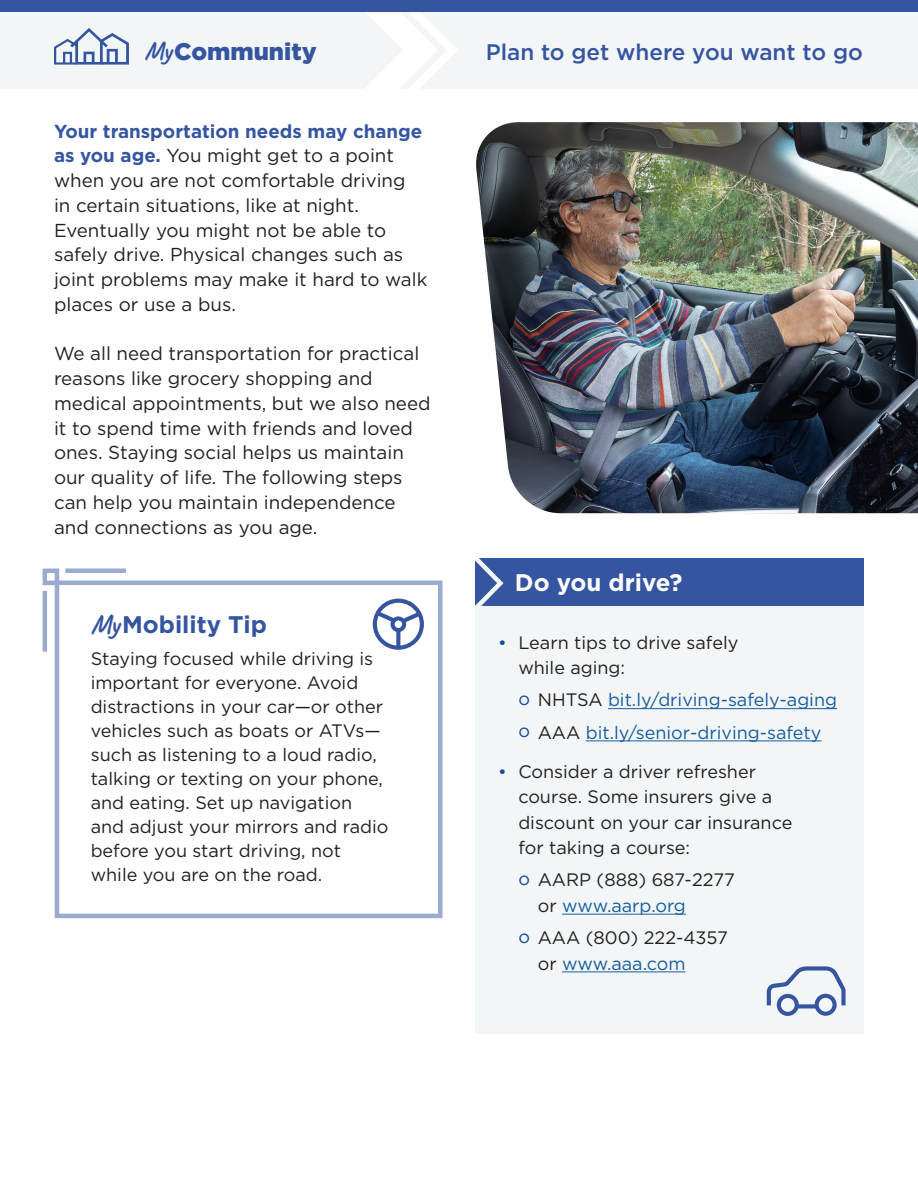
<style>
.page{position:relative;width:918px;height:1188px;background:#fff}
.page>*{position:absolute;margin:0;border:0;box-sizing:border-box;transform-origin:0 0}
.My_Mobility_Tip_New{font:700 24px "Gotham HTF";color:#3555a1}
.t1{font:900 24px "Gotham HTF";color:#3555a1}
.My_Mobility_tip_teal{font:700 24px "Gotham HTF";color:#fff}
.t2{font:500 22.5px "Gotham";color:#3555a1}
.Intro_Purple{font:18.75px/24.8px "Gotham HTF";color:#231f20}
.Intro_New_Blue{font:18.75px/24.8px "Gotham HTF";color:#231f20}
.Main_copy{font:18px/24px "Gotham";color:#231f20}
.t3{font:18px "Gotham";color:#175d9e}
.s1{font-family:"Caveat";font-weight:700;font-size:25.5px}
.s2{font-weight:700;color:#3555a1}
.s3{font-family:"Caveat";font-size:27px}
.s4{color:#15489d}
.s5{color:#231f20}
.s6{color:#175d9e}
</style>
<div class="page">
<div style="left:0;top:0;width:918px;height:89px;background:#f3f6f7"></div>
<svg style="left:362px;top:11px;width:96px;height:78px"></svg>
<svg style="left:54px;top:28px;width:75px;height:37px"></svg>
<div style="left:476px;top:606px;width:388px;height:427px;background:#f3f6f7"></div>
<hr style="left:608px;top:708px;width:229px;height:1px;background:#175d9e">
<hr style="left:586px;top:741px;width:236px;height:1px;background:#175d9e">
<hr style="left:562px;top:914px;width:124px;height:1px;background:#175d9e">
<hr style="left:562px;top:972px;width:124px;height:1px;background:#175d9e">
<svg style="left:767px;top:966px;width:79px;height:50px"></svg>
<div style="left:55px;top:581px;width:387px;height:337px;border:4px solid #9aaad0"></div>
<div style="left:43px;top:568px;width:16px;height:17px;border:4px solid #9aaad0"></div>
<div style="left:65px;top:568px;width:61px;height:5px;background:#9aaad0"></div>
<hr style="left:43px;top:591px;width:4px;height:61px;background:#9aaad0">
<svg style="left:373px;top:599px;width:51px;height:51px"></svg>
<img style="left:476px;top:122px;width:442px;height:391px">
<div style="left:0;top:0;width:918px;height:11px;background:#3555a1"></div>
<div style="left:476px;top:559px;width:388px;height:47px;background:#3555a1"></div>
<p class="t1" style="left:145px;top:38px;width:174px"><span class="s1">My</span>Community</p>
<p class="Intro_New_Blue" style="left:54px;top:118px;width:375px"><span class="s2">Your transportation needs may change as you age.</span> You might get to a point when you are not comfortable driving<br>in certain situations, like at night.<br>Eventually you might not be able to safely drive. Physical changes such as joint problems may make it hard to walk places or use a bus.</p>
<p class="Intro_Purple" style="left:54px;top:341px;width:378px">We all need transportation for practical reasons like grocery shopping and medical appointments, but we also need it to spend time with friends and loved ones. Staying social helps us maintain our quality of life. The following steps can help you maintain independence and connections as you age.</p>
<p class="My_Mobility_Tip_New" style="left:91px;top:611px;width:178px"><span class="s3">My</span>Mobility Tip</p>
<p class="Main_copy" style="left:91px;top:647px;width:299px">Staying focused while driving is important for everyone. Avoid distractions in your car—or other vehicles such as boats or ATVs— such as listening to a loud radio, talking or texting on your phone, and eating. Set up navigation and adjust your mirrors and radio before you start driving, not while you are on the road.</p>
<p class="t2" style="left:486px;top:37px;width:379px">Plan to get where you want to go</p>
<p class="My_Mobility_tip_teal" style="left:515px;top:569px;width:169px">Do you drive?</p>
<p class="Main_copy" style="left:518px;top:629px;width:222px;line-height:25.5px;text-indent:-20px"><span class="s4">•</span> Learn tips to drive safely while aging:</p>
<p class="t3" style="left:518px;top:688px;width:320px"><span class="s4">o</span> <span class="s5">NHTSA</span> bit.ly/driving-safely-aging</p>
<p class="t3" style="left:518px;top:721px;width:305px"><span class="s4">o</span> <span class="s5">AAA</span> bit.ly/senior-driving-safety</p>
<p class="Main_copy" style="left:518px;top:758px;width:276px;line-height:25.5px;text-indent:-20px"><span class="s4">•</span> Consider a driver refresher course. Some insurers give a discount on your car insurance for taking a course:</p>
<p class="Main_copy" style="left:538px;top:867px;width:198px;line-height:25.5px;text-indent:-19px"><span class="s4">o</span> AARP (888) 687-2277 or <span class="s6">www.aarp.org</span></p>
<p class="Main_copy" style="left:538px;top:925px;width:191px;line-height:25.5px;text-indent:-19px"><span class="s4">o</span> AAA (800) 222-4357 or <span class="s6">www.aaa.com</span></p>
</div>
